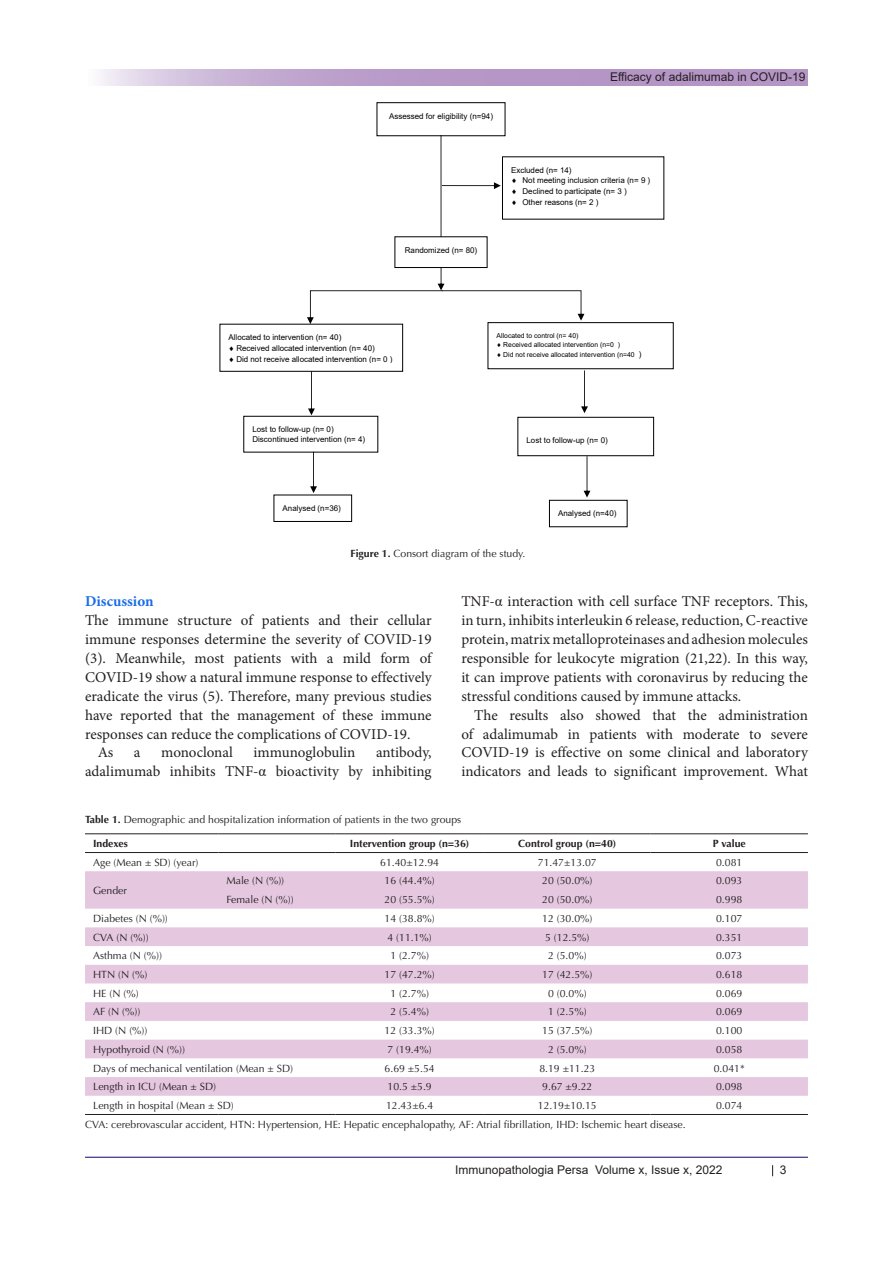
<style>
.page{position:relative;width:893px;height:1263px;background:#fff}
.page>*{position:absolute;margin:0;border:0;box-sizing:border-box;transform-origin:0 0}
.t1{font:15px/18.9px "Minion Pro";color:#231f20;text-align:justify}
.t2{font:700 15px "Minion Pro";color:#196ce8}
.t3{font:12px "Arial";color:#231f20}
.t4{font:10.5px "Optima LT Std";color:#231f20}
.t5{font:700 10.5px "Optima LT Std";color:#231f20}
.t6{font:7.95px/9.9px "Arial";color:#000}
.t7{font:6.9px "Arial";color:#000}
.s1{font-size:7.95px}
.s2{font-weight:700}
.s3{font-family:"Times New Roman"}
</style>
<div class="page">
<hr style="left:85px;top:1157px;width:723px;height:1px;background:#190066">
<svg style="left:100px;top:70px;width:708px;height:15px;background:#bea3cd"></svg>
<div style="left:377px;top:102px;width:128px;height:34px;border:1px solid #000"></div>
<div style="left:273px;top:495px;width:79px;height:27px;border:1px solid #000"></div>
<div style="left:243px;top:416px;width:135px;height:37px;border:1px solid #000"></div>
<div style="left:219px;top:324px;width:184px;height:48px;border:1px solid #000"></div>
<svg style="left:308px;top:371px;width:7px;height:44px"></svg>
<svg style="left:310px;top:452px;width:7px;height:41px"></svg>
<svg style="left:307px;top:135px;width:277px;height:189px"></svg>
<div style="left:488px;top:322px;width:186px;height:47px;border:1px solid #000"></div>
<svg style="left:581px;top:370px;width:7px;height:43px"></svg>
<div style="left:517px;top:417px;width:137px;height:39px;border:1px solid #000"></div>
<svg style="left:584px;top:456px;width:6px;height:41px"></svg>
<div style="left:549px;top:500px;width:79px;height:27px;border:1px solid #000"></div>
<svg style="left:85px;top:871px;width:723px;height:225px;fill:#e5c8e0"></svg>
<hr style="left:85px;top:833px;width:133px;height:1px;background:#231f20">
<hr style="left:218px;top:833px;width:117px;height:1px;background:#231f20">
<hr style="left:335px;top:833px;width:149px;height:1px;background:#231f20">
<hr style="left:484px;top:833px;width:167px;height:1px;background:#231f20">
<hr style="left:651px;top:833px;width:157px;height:1px;background:#231f20">
<hr style="left:85px;top:852px;width:133px;height:1px;background:#231f20">
<hr style="left:218px;top:852px;width:117px;height:1px;background:#231f20">
<hr style="left:335px;top:852px;width:149px;height:1px;background:#231f20">
<hr style="left:484px;top:852px;width:167px;height:1px;background:#231f20">
<hr style="left:651px;top:852px;width:157px;height:1px;background:#231f20">
<hr style="left:85px;top:1114px;width:133px;height:1px;background:#231f20">
<hr style="left:218px;top:1114px;width:117px;height:1px;background:#231f20">
<hr style="left:335px;top:1114px;width:149px;height:1px;background:#231f20">
<hr style="left:484px;top:1114px;width:167px;height:1px;background:#231f20">
<hr style="left:651px;top:1114px;width:157px;height:1px;background:#231f20">
<p class="t6" style="left:389px;top:111px;width:105px">Assessed for eligibility (n=94)</p>
<p class="t6" style="left:405px;top:245px;width:74px">Randomized (n= 80)</p>
<p class="t3" style="left:610px;top:69px;width:197px">Efficacy of adalimumab in COVID-19</p>
<p class="t6" style="left:511px;top:165px;width:62px">Excluded (n= 14)</p>
<p class="t6" style="left:511px;top:176px;width:141px">◻ Not meeting inclusion criteria (n= 9 )</p>
<p class="t6" style="left:511px;top:187px;width:117px">◻ Declined to participate (n= 3 )</p>
<p class="t6" style="left:511px;top:197px;width:89px">◻ Other reasons (n= 2 )</p>
<p class="t6" style="left:229px;top:332px;width:114px">Allocated to intervention (n= 40)</p>
<p class="t6" style="left:229px;top:343px;width:148px">◻ Received allocated intervention (n= 40)</p>
<p class="t6" style="left:229px;top:354px;width:165px">◻ Did not receive allocated intervention (n= 0 )</p>
<p class="t6" style="left:252px;top:425px;width:114px">Lost to follow-up (n= 0)<br>Discontinued intervention (n= 4)</p>
<p class="t6" style="left:283px;top:503px;width:60px">Analysed (n=36)</p>
<p class="t7" style="left:497px;top:330px;width:83px">Allocated to control (n= 40)</p>
<p class="t7" style="left:497px;top:339px;width:125px">◻ Received allocated intervention (n=0 )</p>
<p class="t7" style="left:497px;top:349px;width:146px">◻ Did not receive allocated intervention (n=40 <span class="s1">)</span></p>
<p class="t6" style="left:526px;top:435px;width:83px">Lost to follow-up (n= 0)</p>
<p class="t6" style="left:558px;top:509px;width:60px">Analysed (n=40)</p>
<p class="t4" style="left:351px;top:547px;width:176px"><span class="s2">Figure 1.</span> Consort diagram of the study.</p>
<p class="t2" style="left:85px;top:591px;width:70px">Discussion</p>
<p class="t1" style="left:85px;top:611px;width:348px">The immune structure of patients and their cellular immune responses determine the severity of COVID-19 (3). Meanwhile, most patients with a mild form of COVID-19 show a natural immune response to effectively eradicate the virus (5). Therefore, many previous studies have reported that the management of these immune responses can reduce the complications of COVID-19.</p>
<p class="t1" style="left:98px;top:743px;width:17px">As</p>
<p class="t1" style="left:134px;top:743px;width:8px">a</p>
<p class="t1" style="left:161px;top:743px;width:73px">monoclonal</p>
<p class="t1" style="left:253px;top:743px;width:104px">immunoglobulin</p>
<p class="t1" style="left:85px;top:743px;width:348px;text-align:right">antibody,<br>adalimumab inhibits TNF-<span class="s3">α</span> bioactivity by inhibiting</p>
<p class="t1" style="left:461px;top:592px;width:348px">TNF-<span class="s3">α</span> interaction with cell surface TNF receptors. This, in turn, inhibits interleukin 6 release, reduction, C-reactive protein, matrix metalloproteinases and adhesion molecules responsible for leukocyte migration (21,22). In this way, it can improve patients with coronavirus by reducing the stressful conditions caused by immune attacks.</p>
<p class="t1" style="left:461px;top:705px;width:348px;text-indent:13px">The results also showed that the administration of adalimumab in patients with moderate to severe COVID-19 is effective on some clinical and laboratory indicators and leads to significant improvement. What</p>
<p class="t4" style="left:85px;top:813px;width:378px"><span class="s2">Table 1.</span> Demographic and hospitalization information of patients in the two groups</p>
<p class="t5" style="left:93px;top:837px;width:36px">Indexes</p>
<p class="t5" style="left:350px;top:837px;width:121px">Intervention group (n=36)</p>
<p class="t5" style="left:518px;top:837px;width:100px">Control group (n=40)</p>
<p class="t5" style="left:713px;top:837px;width:35px">P value</p>
<p class="t4" style="left:93px;top:856px;width:107px">Age (Mean ± SD) (year)</p>
<p class="t4" style="left:380px;top:856px;width:60px">61.40±12.94</p>
<p class="t4" style="left:538px;top:856px;width:60px">71.47±13.07</p>
<p class="t4" style="left:716px;top:856px;width:28px">0.081</p>
<p class="t4" style="left:93px;top:884px;width:35px">Gender</p>
<p class="t4" style="left:226px;top:875px;width:59px">Male (N (%))</p>
<p class="t4" style="left:385px;top:875px;width:52px">16 (44.4%)</p>
<p class="t4" style="left:542px;top:875px;width:52px">20 (50.0%)</p>
<p class="t4" style="left:716px;top:875px;width:28px">0.093</p>
<p class="t4" style="left:226px;top:893px;width:69px">Female (N (%))</p>
<p class="t4" style="left:385px;top:893px;width:52px">20 (55.5%)</p>
<p class="t4" style="left:542px;top:893px;width:52px">20 (50.0%)</p>
<p class="t4" style="left:716px;top:893px;width:28px">0.998</p>
<p class="t4" style="left:93px;top:912px;width:76px">Diabetes (N (%))</p>
<p class="t4" style="left:385px;top:912px;width:52px">14 (38.8%)</p>
<p class="t4" style="left:542px;top:912px;width:52px">12 (30.0%)</p>
<p class="t4" style="left:716px;top:912px;width:28px">0.107</p>
<p class="t4" style="left:93px;top:931px;width:57px">CVA (N (%))</p>
<p class="t4" style="left:387px;top:931px;width:46px">4 (11.1%)</p>
<p class="t4" style="left:545px;top:931px;width:46px">5 (12.5%)</p>
<p class="t4" style="left:716px;top:931px;width:28px">0.351</p>
<p class="t4" style="left:93px;top:950px;width:70px">Asthma (N (%))</p>
<p class="t4" style="left:390px;top:950px;width:40px">1 (2.7%)</p>
<p class="t4" style="left:548px;top:950px;width:40px">2 (5.0%)</p>
<p class="t4" style="left:716px;top:950px;width:28px">0.073</p>
<p class="t4" style="left:93px;top:968px;width:56px">HTN (N (%)</p>
<p class="t4" style="left:385px;top:968px;width:52px">17 (47.2%)</p>
<p class="t4" style="left:542px;top:968px;width:52px">17 (42.5%)</p>
<p class="t4" style="left:716px;top:968px;width:28px">0.618</p>
<p class="t4" style="left:93px;top:987px;width:47px">HE (N (%)</p>
<p class="t4" style="left:390px;top:987px;width:40px">1 (2.7%)</p>
<p class="t4" style="left:548px;top:987px;width:40px">0 (0.0%)</p>
<p class="t4" style="left:716px;top:987px;width:28px">0.069</p>
<p class="t4" style="left:93px;top:1006px;width:49px">AF (N (%))</p>
<p class="t4" style="left:390px;top:1006px;width:40px">2 (5.4%)</p>
<p class="t4" style="left:548px;top:1006px;width:40px">1 (2.5%)</p>
<p class="t4" style="left:716px;top:1006px;width:28px">0.069</p>
<p class="t4" style="left:93px;top:1024px;width:56px">IHD (N (%))</p>
<p class="t4" style="left:385px;top:1024px;width:52px">12 (33.3%)</p>
<p class="t4" style="left:542px;top:1024px;width:52px">15 (37.5%)</p>
<p class="t4" style="left:716px;top:1024px;width:28px">0.100</p>
<p class="t4" style="left:93px;top:1043px;width:93px">Hypothyroid (N (%))</p>
<p class="t4" style="left:387px;top:1043px;width:46px">7 (19.4%)</p>
<p class="t4" style="left:548px;top:1043px;width:40px">2 (5.0%)</p>
<p class="t4" style="left:716px;top:1043px;width:28px">0.058</p>
<p class="t4" style="left:93px;top:1062px;width:202px">Days of mechanical ventilation (Mean ± SD)</p>
<p class="t4" style="left:385px;top:1062px;width:52px">6.69 ±5.54</p>
<p class="t4" style="left:539px;top:1062px;width:57px">8.19 ±11.23</p>
<p class="t4" style="left:714px;top:1062px;width:32px">0.041*</p>
<p class="t4" style="left:93px;top:1080px;width:125px">Length in ICU (Mean ± SD)</p>
<p class="t4" style="left:387px;top:1080px;width:46px">10.5 ±5.9</p>
<p class="t4" style="left:542px;top:1080px;width:52px">9.67 ±9.22</p>
<p class="t4" style="left:716px;top:1080px;width:28px">0.098</p>
<p class="t4" style="left:93px;top:1099px;width:142px">Length in hospital (Mean ± SD)</p>
<p class="t4" style="left:386px;top:1099px;width:49px">12.43±6.4</p>
<p class="t4" style="left:538px;top:1099px;width:60px">12.19±10.15</p>
<p class="t4" style="left:716px;top:1099px;width:28px">0.074</p>
<p class="t4" style="left:85px;top:1118px;width:602px">CVA: cerebrovascular accident, HTN: Hypertension, HE: Hepatic encephalopathy, AF: Atrial fibrillation, IHD: Ischemic heart disease.</p>
<p class="t3" style="left:455px;top:1162px;width:269px">Immunopathologia Persa Volume x, Issue x, 2022</p>
<p class="t3" style="left:780px;top:1161px;width:8px">3</p>
</div>
